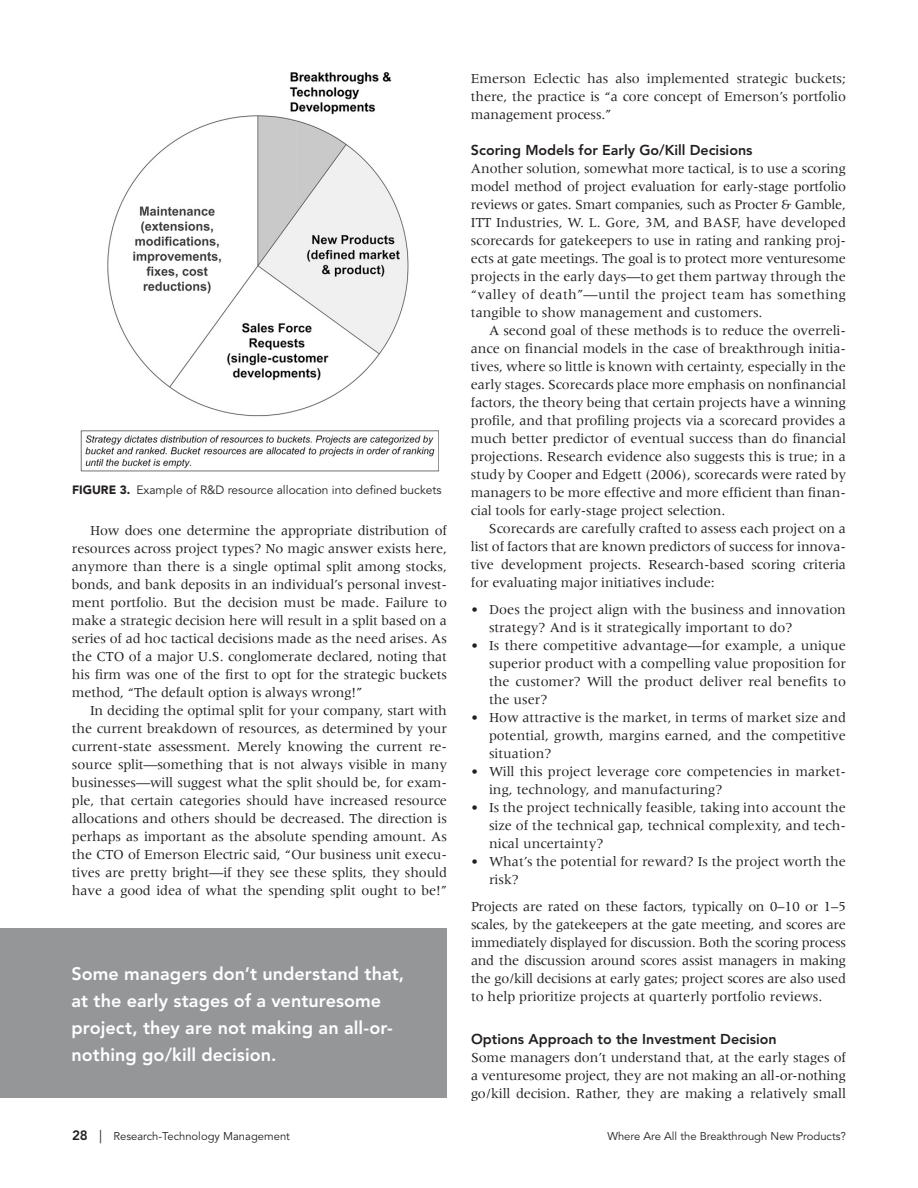
<style>
.page{position:relative;width:918px;height:1188px;background:#fff}
.page>*{position:absolute;margin:0;border:0;box-sizing:border-box;transform-origin:0 0}
.t1{font:800 18px/27px "Avenir";color:#fff}
.t2{font:14.25px/18px "Meridien";color:#231f20;text-align:justify}
.t3{font:800 14.25px "Avenir";color:#231f20}
.t4{font:12px "Avenir";color:#231f20}
.t5{font:11.25px "Avenir";color:#231f20}
.s1{font-weight:900}
.s2{font-weight:800;font-size:13.5px}
.s3{font-size:13.5px}
</style>
<div class="page">
<img style="left:80px;top:72px;width:359px;height:399px">
<div style="left:0;top:929px;width:447px;height:169px;background:#949698"></div>
<p class="t4" style="left:72px;top:485px;width:371px"><span class="s1">FIGURE 3 .</span> Example of R&amp;D resource allocation into defined buckets</p>
<p class="t2" style="left:72px;top:523px;width:377px;text-indent:18px">How does one determine the appropriate distribution of resources across project types? No magic answer exists here, anymore than there is a single optimal split among stocks, bonds, and bank deposits in an individual’s personal invest&shy;ment portfolio. But the decision must be made. Failure to make a strategic decision here will result in a split based on a series of ad hoc tactical decisions made as the need arises. As the CTO of a major U.S. conglomerate declared, noting that his firm was one of the first to opt for the strategic buckets method, “The default option is always wrong!”</p>
<p class="t2" style="left:72px;top:703px;width:377px;text-indent:18px">In deciding the optimal split for your company, start with the current breakdown of resources, as determined by your current-state assessment. Merely knowing the current re&shy;source split—something that is not always visible in many businesses—will suggest what the split should be, for exam&shy;ple, that certain categories should have increased resource allocations and others should be decreased. The direction is perhaps as important as the absolute spending amount. As the CTO of Emerson Electric said, “Our business unit execu&shy;tives are pretty bright—if they see these splits, they should have a good idea of what the spending split ought to be!”</p>
<p class="t1" style="left:72px;top:961px;width:334px">Some managers don’t understand that, at the early stages of a venturesome project, they are not making an all-or&shy;nothing go/kill decision.</p>
<p class="t2" style="left:471px;top:71px;width:377px">Emerson Eclectic has also implemented strategic buckets; there, the practice is “a core concept of Emerson’s portfolio management process.”</p>
<p class="t3" style="left:471px;top:144px;width:283px">Scoring Models for Early Go/Kill Decisions</p>
<p class="t2" style="left:471px;top:161px;width:377px">Another solution, somewhat more tactical, is to use a scoring model method of project evaluation for early-stage portfolio reviews or gates. Smart companies, such as Procter &amp; Gamble, ITT Industries, W. L. Gore, 3M, and BASF, have developed scorecards for gatekeepers to use in rating and ranking proj&shy;ects at gate meetings. The goal is to protect more venturesome projects in the early days—to get them partway through the “valley of death”—until the project team has something tangible to show management and customers.</p>
<p class="t2" style="left:471px;top:323px;width:377px;text-indent:18px">A second goal of these methods is to reduce the overreli&shy;ance on financial models in the case of breakthrough initia&shy;tives, where so little is known with certainty, especially in the early stages. Scorecards place more emphasis on nonfinancial factors, the theory being that certain projects have a winning profile, and that profiling projects via a scorecard provides a much better predictor of eventual success than do financial projections. Research evidence also suggests this is true; in a study by Cooper and Edgett (2006) , scorecards were rated by managers to be more effective and more efficient than finan&shy;cial tools for early-stage project selection.</p>
<p class="t2" style="left:471px;top:521px;width:377px;text-indent:18px">Scorecards are carefully crafted to assess each project on a list of factors that are known predictors of success for innova&shy;tive development projects. Research-based scoring criteria for evaluating major initiatives include:</p>
<p class="t2" style="left:489px;top:602px;width:359px;text-indent:-18px">• Does the project align with the business and innovation strategy? And is it strategically important to do?</p>
<p class="t2" style="left:489px;top:638px;width:359px;text-indent:-18px">• Is there competitive advantage—for example, a unique superior product with a compelling value proposition for the customer? Will the product deliver real benefits to the user?</p>
<p class="t2" style="left:489px;top:710px;width:359px;text-indent:-18px">• How attractive is the market, in terms of market size and potential, growth, margins earned, and the competitive situation?</p>
<p class="t2" style="left:489px;top:764px;width:359px;text-indent:-18px">• Will this project leverage core competencies in market&shy;ing, technology, and manufacturing?</p>
<p class="t2" style="left:489px;top:800px;width:359px;text-indent:-18px">• Is the project technically feasible, taking into account the size of the technical gap, technical complexity, and tech&shy;nical uncertainty?</p>
<p class="t2" style="left:489px;top:854px;width:359px;text-indent:-18px">• What’s the potential for reward? Is the project worth the risk?</p>
<p class="t2" style="left:471px;top:899px;width:377px">Projects are rated on these factors, typically on 0–10 or 1–5 scales, by the gatekeepers at the gate meeting, and scores are immediately displayed for discussion. Both the scoring process and the discussion around scores assist managers in making the go/kill decisions at early gates; project scores are also used to help prioritize projects at quarterly portfolio reviews.</p>
<p class="t3" style="left:471px;top:1033px;width:307px">Options Approach to the Investment Decision</p>
<p class="t2" style="left:471px;top:1050px;width:377px">Some managers don’t understand that, at the early stages of a venturesome project, they are not making an all-or-nothing go/kill decision. Rather, they are making a relatively small</p>
<p class="t5" style="left:72px;top:1132px;width:220px"><span class="s2">28</span> <span class="s3">|</span> Research-Technology Management</p>
<p class="t5" style="left:607px;top:1132px;width:240px">Where Are All the Breakthrough New Products?</p>
</div>
